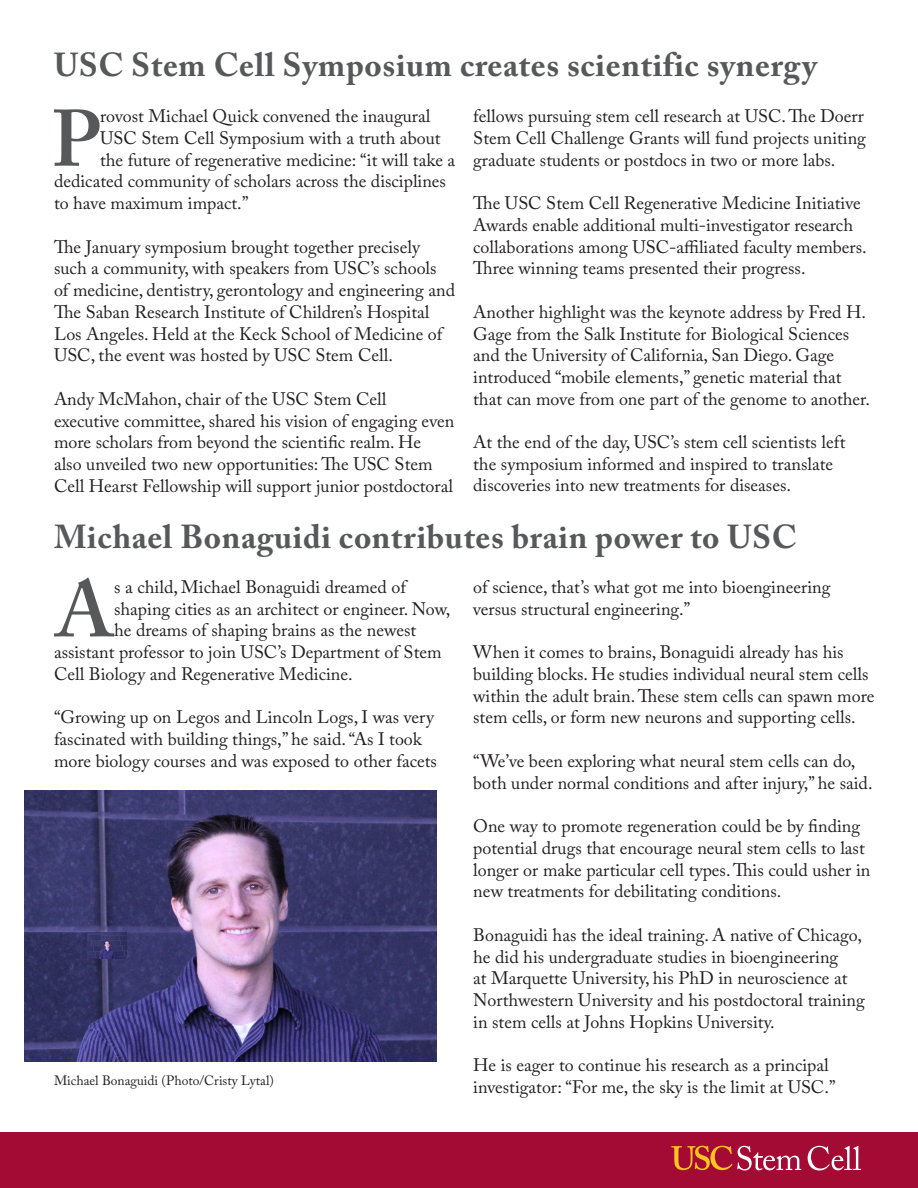
<style>
.page{position:relative;width:918px;height:1188px;background:#fff}
.page>*{position:absolute;margin:0;border:0;box-sizing:border-box;transform-origin:0 0}
.t1{font:600 79.2px "Adobe Caslon Pro";color:#57585a}
.t2{font:700 33px "Adobe Caslon Pro";letter-spacing:.02em;color:#57585a}
.t3{font:18px/21.8px "Adobe Caslon Pro";color:#231f20}
.t4{font:13.5px "Adobe Caslon Pro";color:#231f20}
</style>
<div class="page">
<div style="left:0;top:1132px;width:918px;height:56px;background:#a30a34"></div>
<svg style="left:671px;top:1146px;width:130px;height:24px"></svg>
<svg style="left:808px;top:1146px;width:53px;height:24px"></svg>
<img style="left:25px;top:790px;width:411px;height:271px">
<img style="left:87px;top:932px;width:39px;height:26px">
<p class="t2" style="left:54px;top:45px;width:765px">USC Stem Cell Symposium creates scientific synergy</p>
<p class="t1" style="left:51px;top:92px;width:50px">P</p>
<p class="t3" style="left:100px;top:105px;width:332px">rovost Michael Quick convened the inaugural</p>
<p class="t3" style="left:473px;top:105px;width:394px">fellows pursuing stem cell research at USC. The Doerr<br>Stem Cell Challenge Grants will fund projects uniting graduate students or postdocs in two or more labs.</p>
<p class="t3" style="left:473px;top:192px;width:395px">The USC Stem Cell Regenerative Medicine Initiative Awards enable additional multi-investigator research collaborations among USC-affiliated faculty members.<br>Three winning teams presented their progress.</p>
<p class="t3" style="left:473px;top:301px;width:398px">Another highlight was the keynote address by Fred H.<br>Gage from the Salk Institute for Biological Sciences and the University of California, San Diego. Gage introduced “mobile elements,” genetic material that that can move from one part of the genome to another.</p>
<p class="t3" style="left:473px;top:431px;width:374px">At the end of the day, USC’s stem cell scientists left the symposium informed and inspired to translate discoveries into new treatments for diseases.</p>
<p class="t2" style="left:54px;top:517px;width:744px">Michael Bonaguidi contributes brain power to USC</p>
<p class="t1" style="left:55px;top:563px;width:60px">A</p>
<p class="t3" style="left:114px;top:576px;width:293px">s a child, Michael Bonaguidi dreamed of</p>
<p class="t3" style="left:100px;top:127px;width:342px">USC Stem Cell Symposium with a truth about</p>
<p class="t3" style="left:100px;top:149px;width:357px">the future of regenerative medicine: “it will take a</p>
<p class="t3" style="left:54px;top:170px;width:394px">dedicated community of scholars across the disciplines</p>
<p class="t3" style="left:54px;top:192px;width:196px">to have maximum impact.”</p>
<p class="t3" style="left:54px;top:236px;width:403px">The January symposium brought together precisely such a community, with speakers from USC’s schools of medicine, dentistry, gerontology and engineering and The Saban Research Institute of Children’s Hospital Los Angeles. Held at the Keck School of Medicine of USC, the event was hosted by USC Stem Cell.</p>
<p class="t3" style="left:54px;top:388px;width:402px">Andy McMahon, chair of the USC Stem Cell executive committee, shared his vision of engaging even more scholars from beyond the scientific realm. He<br>also unveiled two new opportunities: The USC Stem Cell Hearst Fellowship will support junior postdoctoral</p>
<p class="t3" style="left:473px;top:576px;width:359px">of science, that’s what got me into bioengineering versus structural engineering.”</p>
<p class="t3" style="left:473px;top:641px;width:403px">When it comes to brains, Bonaguidi already has his building blocks. He studies individual neural stem cells within the adult brain. These stem cells can spawn more stem cells, or form new neurons and supporting cells.</p>
<p class="t3" style="left:473px;top:750px;width:401px">“We’ve been exploring what neural stem cells can do, both under normal conditions and after injury,” he said.</p>
<p class="t3" style="left:473px;top:815px;width:399px">One way to promote regeneration could be by finding potential drugs that encourage neural stem cells to last longer or make particular cell types. This could usher in new treatments for debilitating conditions.</p>
<p class="t3" style="left:473px;top:924px;width:393px">Bonaguidi has the ideal training. A native of Chicago, he did his undergraduate studies in bioengineering<br>at Marquette University, his PhD in neuroscience at Northwestern University and his postdoctoral training in stem cells at Johns Hopkins University.</p>
<p class="t3" style="left:473px;top:1054px;width:364px">He is eager to continue his research as a principal investigator: “For me, the sky is the limit at USC.”</p>
<p class="t3" style="left:114px;top:597px;width:338px">shaping cities as an architect or engineer. Now,</p>
<p class="t3" style="left:114px;top:619px;width:304px">he dreams of shaping brains as the newest</p>
<p class="t3" style="left:54px;top:641px;width:389px">assistant professor to join USC’s Department of Stem</p>
<p class="t3" style="left:54px;top:663px;width:300px">Cell Biology and Regenerative Medicine.</p>
<p class="t3" style="left:54px;top:706px;width:384px">“Growing up on Legos and Lincoln Logs, I was very fascinated with building things,” he said. “As I took more biology courses and was exposed to other facets</p>
<p class="t4" style="left:54px;top:1073px;width:221px">Michael Bonaguidi (Photo/Cristy Lytal)</p>
</div>
